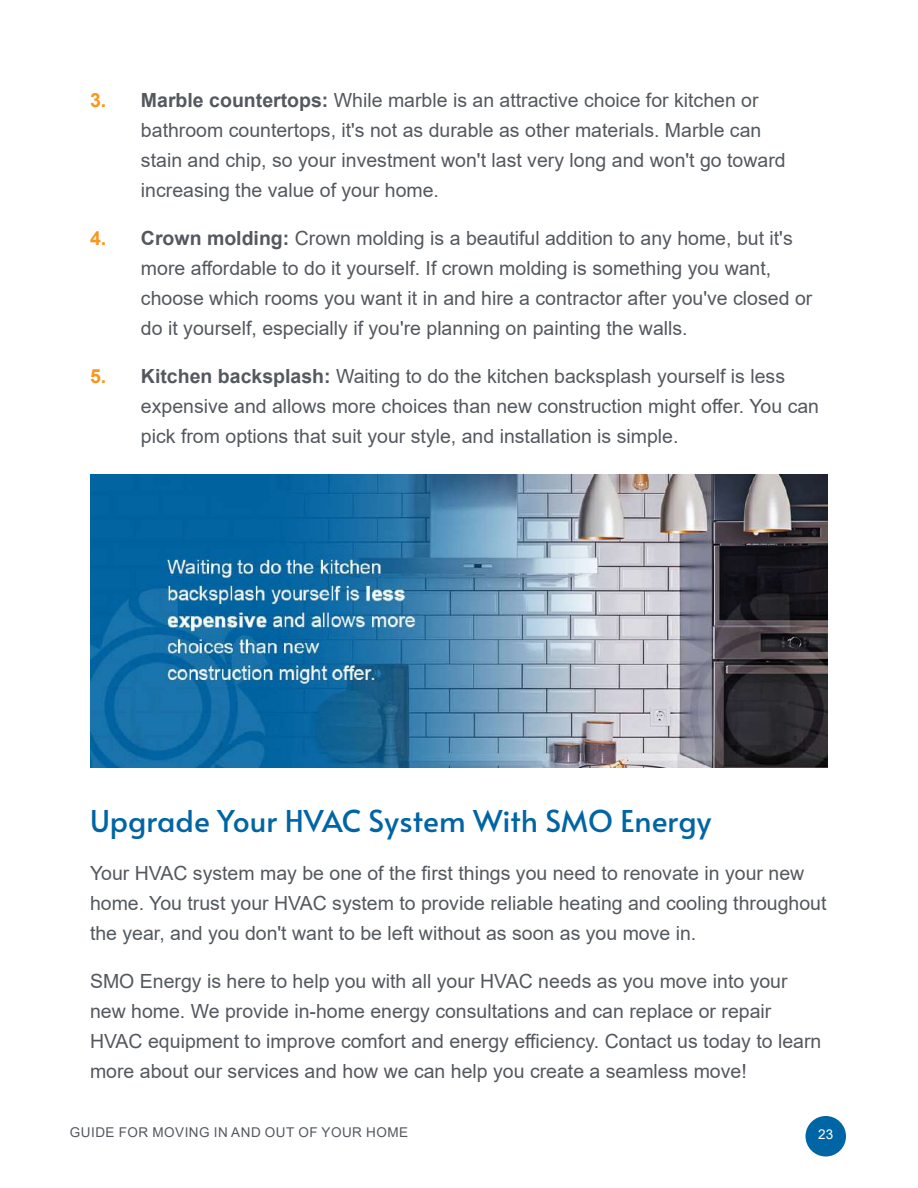
<style>
.page{position:relative;width:918px;height:1188px;background:#fff}
.page>*{position:absolute;margin:0;border:0;box-sizing:border-box;transform-origin:0 0}
.t1{font:30px "Alata";color:#0065a4}
.t2{font:19.5px/30px "Arial";color:#54595f}
.t3{font:13.5px "Arial";letter-spacing:.035em;color:#54595f}
.t4{font:13.5px "Arial";color:#fff}
.s1{font-weight:700;color:#f8971d}
.s2{font-weight:700}
</style>
<div class="page">
<div style="left:806px;top:1116px;width:40px;height:40px;background:#0065a4;border-radius:50%"></div>
<img style="left:91px;top:474px;width:736px;height:294px">
<p class="t2" style="left:141px;top:85px;width:646px;text-indent:-51px"><span class="s1">3.</span> <span class="s2">Marble countertops:</span> While marble is an attractive choice for kitchen or bathroom countertops, it's not as durable as other materials. Marble can stain and chip, so your investment won't last very long and won't go toward increasing the value of your home.</p>
<p class="t2" style="left:141px;top:223px;width:673px;text-indent:-51px"><span class="s1">4.</span> <span class="s2">Crown molding:</span> Crown molding is a beautiful addition to any home, but it's more affordable to do it yourself. If crown molding is something you want, choose which rooms you want it in and hire a contractor after you've closed or do it yourself, especially if you're planning on painting the walls.</p>
<p class="t2" style="left:141px;top:361px;width:680px;text-indent:-51px"><span class="s1">5.</span> <span class="s2">Kitchen backsplash:</span> Waiting to do the kitchen backsplash yourself is less expensive and allows more choices than new construction might offer. You can pick from options that suit your style, and installation is simple.</p>
<h1 class="t1" style="left:90px;top:794px;width:623px">Upgrade Your HVAC System With SMO Energy</h1>
<p class="t2" style="left:90px;top:858px;width:738px">Your HVAC system may be one of the first things you need to renovate in your new home. You trust your HVAC system to provide reliable heating and cooling throughout the year, and you don't want to be left without as soon as you move in.</p>
<p class="t2" style="left:90px;top:966px;width:733px">SMO Energy is here to help you with all your HVAC needs as you move into your new home. We provide in-home energy consultations and can replace or repair HVAC equipment to improve comfort and energy efficiency. Contact us today to learn more about our services and how we can help you create a seamless move!</p>
<p class="t3" style="left:70px;top:1123px;width:340px">GUIDE FOR MOVING IN AND OUT OF YOUR HOME</p>
<p class="t4" style="left:818px;top:1125px;width:17px">23</p>
</div>
